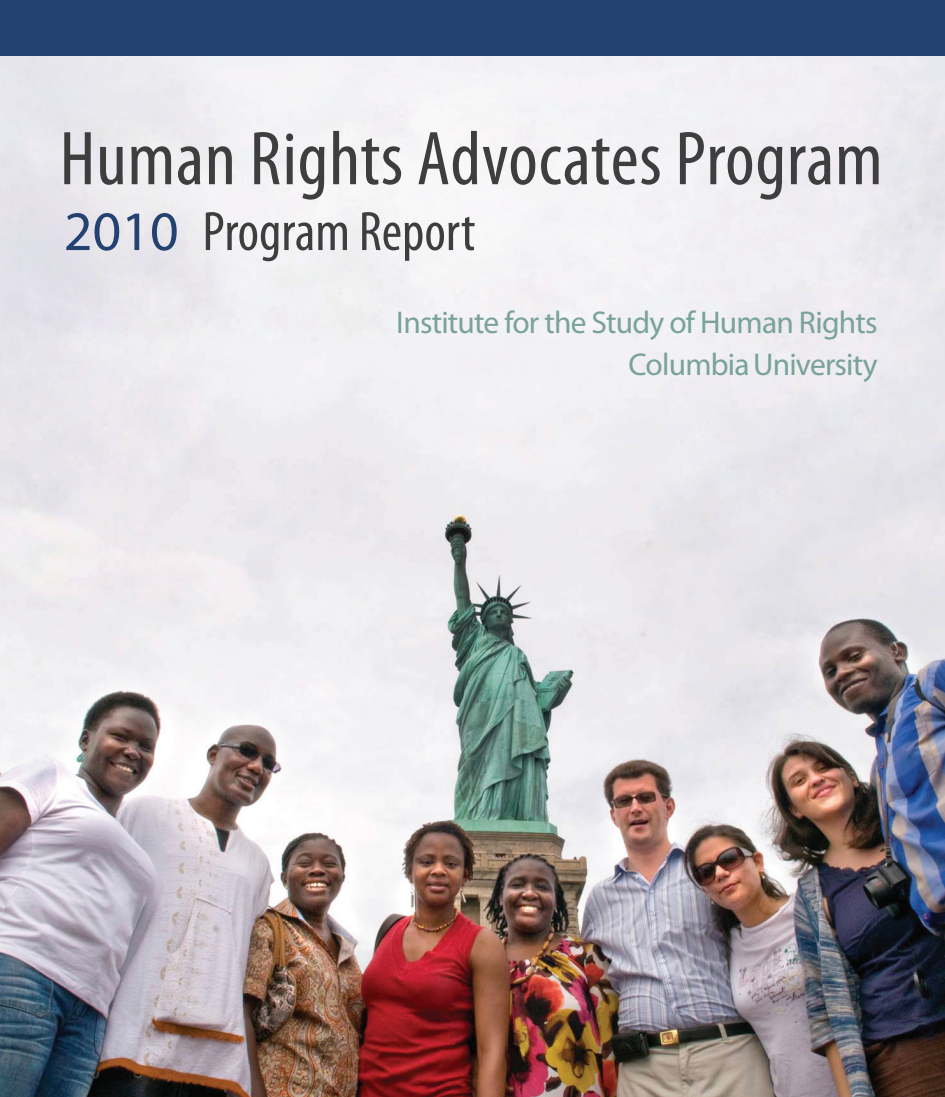
<style>
.page{position:relative;width:945px;height:1097px;background:#fff}
.page>*{position:absolute;margin:0;border:0;box-sizing:border-box;transform-origin:0 0}
.t1{font:condensed 77px "Myriad Pro";letter-spacing:.01em;color:#3e3e3f}
.t2{font:condensed 56px "Myriad Pro";color:#3e3e3f}
.t3{font:31.5px/42px "Myriad Pro";letter-spacing:-.025em;color:#79a39a;text-align:right}
.s1{font-stretch:normal;color:#234171}
</style>
<div class="page">
<img style="left:0;top:55px;width:945px;height:1041px">
<div style="left:0;top:0;width:945px;height:55px;background:#234171"></div>
<h1 class="t1" style="left:60px;top:112px;width:825px">Human Rights Advocates Program</h1>
<h2 class="t2" style="left:64px;top:198px;width:413px"><span class="s1">2010</span> Program Report</h2>
<p class="t3" style="left:396px;top:301px;width:483px">Institute for the Study of Human Rights<br>Columbia University</p>
</div>
